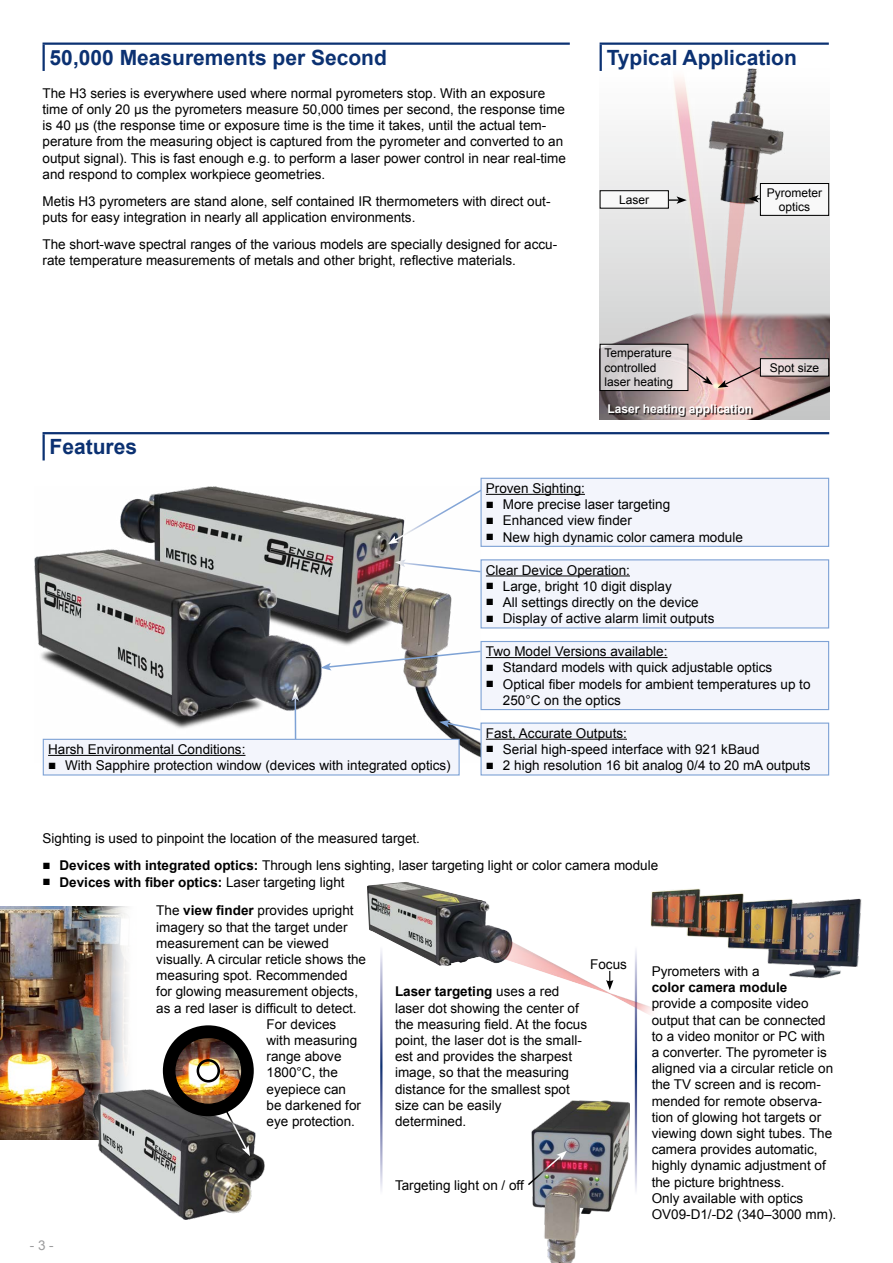
<style>
.page{position:relative;width:893px;height:1263px;background:#fff}
.page>*{position:absolute;margin:0;border:0;box-sizing:border-box;transform-origin:0 0}
.t1{font:700 21px "Arial";color:#0b3172}
.t2{font:13.5px/16.2px "Arial";color:#000}
.t3{font:700 13.5px "Arial";color:#000}
.t4{font:13.5px "Arial";color:#9c9c9d}
.t5{font:12px/14.4px "Arial";color:#000;text-align:center}
.t6{font:700 12px "Arial";color:#fff}
.s1{font-weight:700}
</style>
<div class="page">
<img style="left:661px;top:888px;width:201px;height:91px">
<img style="left:0;top:906px;width:92px;height:234px">
<img style="left:92px;top:906px;width:36px;height:234px">
<img style="left:531px;top:1101px;width:99px;height:162px">
<hr style="left:43px;top:434px;width:2px;height:26px;background:#0b3172">
<hr style="left:43px;top:432px;width:786px;height:2px;background:#0b3172">
<img style="left:34px;top:486px;width:446px;height:276px">
<svg style="left:321px;top:650px;width:159px;height:20px"></svg>
<svg style="left:439px;top:720px;width:41px;height:11px"></svg>
<svg style="left:388px;top:488px;width:92px;height:56px"></svg>
<svg style="left:395px;top:559px;width:85px;height:14px"></svg>
<div style="left:481px;top:478px;width:348px;height:68px;background:#f3f5fc"></div>
<hr style="left:486px;top:494px;width:99px;height:1px;background:#000">
<div style="left:480px;top:478px;width:349px;height:69px;border:1px solid #7ea2d5"></div>
<div style="left:481px;top:723px;width:348px;height:52px;background:#f3f5fc"></div>
<hr style="left:486px;top:739px;width:141px;height:1px;background:#000">
<div style="left:480px;top:722px;width:349px;height:53px;border:1px solid #7ea2d5"></div>
<div style="left:481px;top:560px;width:348px;height:68px;background:#f3f5fc"></div>
<hr style="left:486px;top:575px;width:144px;height:1px;background:#000">
<div style="left:480px;top:559px;width:349px;height:69px;border:1px solid #7ea2d5"></div>
<div style="left:481px;top:641px;width:348px;height:68px;background:#f3f5fc"></div>
<hr style="left:486px;top:657px;width:181px;height:1px;background:#000">
<div style="left:480px;top:641px;width:349px;height:69px;border:1px solid #7ea2d5"></div>
<img style="left:600px;top:68px;width:229px;height:352px">
<svg style="left:748px;top:195px;width:12px;height:7px"></svg>
<svg style="left:688px;top:366px;width:74px;height:22px;background:#d3a4a4"></svg>
<svg style="left:669px;top:196px;width:18px;height:8px"></svg>
<div style="left:760px;top:359px;width:69px;height:17px;background:linear-gradient(to right,#f6e5e4,#d3cfcf)"></div>
<div style="left:760px;top:358px;width:69px;height:19px;border:1px solid #000"></div>
<div style="left:760px;top:183px;width:69px;height:32px;background:#f8f8f8"></div>
<div style="left:760px;top:183px;width:69px;height:33px;border:1px solid #000"></div>
<div style="left:600px;top:191px;width:68px;height:17px;background:#f8f8f8"></div>
<div style="left:600px;top:190px;width:69px;height:19px;border:1px solid #000"></div>
<div style="left:600px;top:344px;width:88px;height:46px;background:linear-gradient(to right,#c7c6c8,#ece3e3)"></div>
<div style="left:600px;top:344px;width:88px;height:47px;border:1px solid #000"></div>
<div style="left:609px;top:406px;width:143px;height:11px;background:#000;opacity:.75"></div>
<hr style="left:43px;top:45px;width:2px;height:26px;background:#0b3172">
<hr style="left:43px;top:43px;width:527px;height:2px;background:#0b3172">
<hr style="left:600px;top:45px;width:2px;height:26px;background:#0b3172">
<hr style="left:600px;top:43px;width:229px;height:2px;background:#0b3172">
<img style="left:93px;top:1090px;width:172px;height:129px">
<img style="left:367px;top:882px;width:294px;height:137px">
<svg style="left:528px;top:1151px;width:39px;height:36px"></svg>
<svg style="left:225px;top:1109px;width:25px;height:47px"></svg>
<div style="left:163px;top:1025px;width:91px;height:91px;background:#000;border-radius:50%"></div>
<img style="left:175px;top:1037px;width:67px;height:67px;border-radius:33px">
<div style="left:174px;top:1037px;width:68px;height:68px;border:1px solid #000;border-radius:50%"></div>
<div style="left:197px;top:1059px;width:23px;height:23px;border:3px solid #000;border-radius:50%"></div>
<hr style="left:295px;top:699px;width:1px;height:41px;background:#fff">
<svg style="left:291px;top:690px;width:8px;height:11px"></svg>
<div style="left:43px;top:739px;width:416px;height:36px;background:#f3f5fc"></div>
<hr style="left:48px;top:755px;width:197px;height:1px;background:#000">
<div style="left:43px;top:739px;width:417px;height:36px;border:1px solid #7ea2d5"></div>
<h1 class="t1" style="left:50px;top:44px;width:339px">50,000 Measurements per Second</h1>
<h1 class="t1" style="left:607px;top:44px;width:192px">Typical Application</h1>
<p class="t2" style="left:43px;top:85px;width:525px">The H3 series is everywhere used where normal pyrometers stop. With an exposure time of only 20 µs the pyrometers measure 50,000 times per second, the response time is 40 µs (the response time or exposure time is the time it takes, until the actual tem&shy;perature from the measuring object is captured from the pyrometer and converted to an output signal). This is fast enough e.g. to perform a laser power control in near real-time and respond to complex workpiece geometries.</p>
<p class="t2" style="left:43px;top:193px;width:509px">Metis H3 pyrometers are stand alone, self contained IR thermometers with direct out&shy;puts for easy integration in nearly all application environments.</p>
<p class="t2" style="left:43px;top:236px;width:516px">The short-wave spectral ranges of the various models are specially designed for accu&shy;rate temperature measurements of metals and other bright, reflective materials.</p>
<p class="t5" style="left:619px;top:193px;width:32px">Laser</p>
<p class="t5" style="left:767px;top:185px;width:57px">Pyrometer optics</p>
<h1 class="t1" style="left:50px;top:433px;width:89px">Features</h1>
<p class="t5" style="left:604px;top:346px;width:70px;text-align:left">Temperature controlled laser heating</p>
<p class="t6" style="left:607px;top:401px;width:146px">Laser heating application</p>
<p class="t5" style="left:770px;top:360px;width:51px">Spot size</p>
<p class="t2" style="left:486px;top:480px;width:101px">Proven Sighting:</p>
<p class="t2" style="left:486px;top:496px;width:186px"><span class="s1">■</span> More precise laser targeting</p>
<p class="t2" style="left:486px;top:513px;width:148px"><span class="s1">■</span> Enhanced view finder</p>
<p class="t2" style="left:486px;top:529px;width:259px"><span class="s1">■</span> New high dynamic color camera module</p>
<p class="t2" style="left:48px;top:741px;width:199px">Harsh Environmental Conditions:</p>
<p class="t2" style="left:48px;top:757px;width:404px"><span class="s1">■</span> With Sapphire protection window (devices with integrated optics)</p>
<p class="t2" style="left:486px;top:562px;width:146px">Clear Device Operation:</p>
<p class="t2" style="left:486px;top:578px;width:187px"><span class="s1">■</span> Large, bright 10 digit display</p>
<p class="t2" style="left:486px;top:594px;width:214px"><span class="s1">■</span> All settings directly on the device</p>
<p class="t2" style="left:486px;top:610px;width:230px"><span class="s1">■</span> Display of active alarm limit outputs</p>
<p class="t2" style="left:486px;top:643px;width:183px">Two Model Versions available:</p>
<p class="t2" style="left:486px;top:660px;width:288px"><span class="s1">■</span> Standard models with quick adjustable optics</p>
<p class="t2" style="left:503px;top:676px;width:309px;text-indent:-17px"><span class="s1">■</span> Optical fiber models for ambient temperatures up to<br>250°C on the optics</p>
<p class="t2" style="left:486px;top:725px;width:143px">Fast, Accurate Outputs:</p>
<p class="t2" style="left:486px;top:741px;width:275px"><span class="s1">■</span> Serial high-speed interface with 921 kBaud</p>
<p class="t2" style="left:486px;top:757px;width:326px"><span class="s1">■</span> 2 high resolution 16 bit analog 0/4 to 20 mA outputs</p>
<p class="t2" style="left:43px;top:831px;width:379px">Sighting is used to pinpoint the location of the measured target.</p>
<p class="t2" style="left:43px;top:858px;width:617px"><span class="s1">■ Devices with integrated optics:</span> Through lens sighting, laser targeting light or color camera module</p>
<p class="t2" style="left:156px;top:867px;width:199px;line-height:28.8px;text-indent:-114px"><span class="s1">■ Devices with fiber optics:</span> Laser targeting light<br>The <span class="s1">view finder</span> provides upright</p>
<p class="t2" style="left:156px;top:919px;width:193px">imagery so that the target under</p>
<p class="t2" style="left:156px;top:935px;width:174px">measurement can be viewed</p>
<p class="t2" style="left:156px;top:951px;width:211px">visually. A circular reticle shows the</p>
<p class="t2" style="left:156px;top:967px;width:193px">measuring spot. Recommended</p>
<p class="t2" style="left:156px;top:984px;width:203px">for glowing measurement objects,</p>
<p class="t2" style="left:156px;top:1000px;width:202px">as a red laser is difficult to detect.</p>
<p class="t2" style="left:266px;top:1016px;width:71px">For devices</p>
<p class="t2" style="left:266px;top:1032px;width:92px">with measuring</p>
<p class="t2" style="left:266px;top:1048px;width:77px">range above</p>
<p class="t2" style="left:266px;top:1065px;width:73px">1800°C, the</p>
<p class="t2" style="left:266px;top:1081px;width:81px">eyepiece can</p>
<p class="t2" style="left:266px;top:1097px;width:96px">be darkened for</p>
<p class="t2" style="left:266px;top:1113px;width:90px">eye protection.</p>
<p class="t2" style="left:590px;top:956px;width:38px">Focus</p>
<p class="t2" style="left:652px;top:963px;width:110px">Pyrometers with a</p>
<p class="t3" style="left:652px;top:978px;width:137px">color camera module</p>
<p class="t2" style="left:652px;top:995px;width:186px">provide a composite video output that can be connected to a video monitor or PC with<br>a converter. The pyrometer is aligned via a circular reticle on the TV screen and is recom&shy;mended for remote observa&shy;tion of glowing hot targets or viewing down sight tubes. The camera provides automatic, highly dynamic adjustment of the picture brightness.<br>Only available with optics<br>OV09-D1/-D2 (340–3000 mm).</p>
<p class="t2" style="left:395px;top:984px;width:194px"><span class="s1">Laser targeting</span> uses a red laser dot showing the center of the measuring field. At the focus point, the laser dot is the small&shy;est and provides the sharpest image, so that the measuring distance for the smallest spot size can be easily<br>determined.</p>
<p class="t2" style="left:395px;top:1177px;width:130px">Targeting light on / off</p>
<p class="t4" style="left:30px;top:1236px;width:26px">- 3 -</p>
</div>
